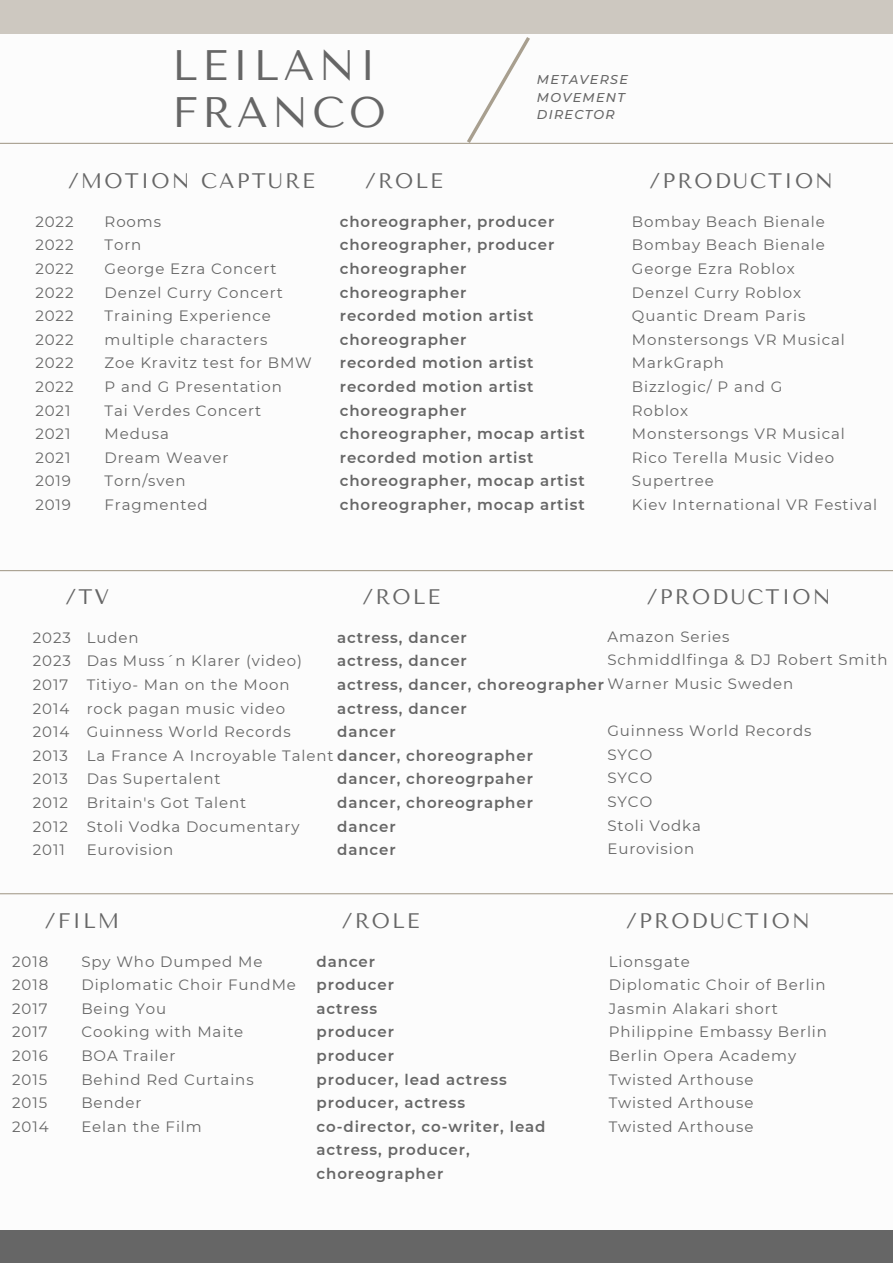
<style>
.page{position:relative;width:893px;height:1264px;background:#fff}
.page>*{position:absolute;margin:0;border:0;box-sizing:border-box;transform-origin:0 0}
.t1{font:42.45px/46.2px "Tenor Sans";letter-spacing:.1em;color:#666}
.t2{font:21px "Tenor Sans";letter-spacing:.1em;color:#666}
.t3{font:15px/23.5px "Montserrat";letter-spacing:.06em;color:#666}
.t4{font:600 15px/23.5px "Montserrat";letter-spacing:.06em;color:#666}
.t5{font:italic 500 12.75px/17.5px "Montserrat";letter-spacing:.1em;color:#666}
.s1{font-weight:400}
.s2{font-weight:600}
</style>
<div class="page">
<hr style="left:0;top:143px;width:892px;height:1px;background:#a89f8f">
<svg style="left:463px;top:33px;width:70px;height:110px"></svg>
<div style="left:0;top:1229px;width:892px;height:33px;background:#666"></div>
<div style="left:0;top:0;width:892px;height:33px;background:#cdc8c0"></div>
<hr style="left:0;top:570px;width:892px;height:1px;background:#a89f8f">
<hr style="left:0;top:893px;width:892px;height:1px;background:#a89f8f">
<h1 class="t1" style="left:172px;top:43px;width:215px">LEILANI<br>FRANCO</h1>
<p class="t5" style="left:537px;top:71px;width:93px">METAVERSE<br>MOVEMENT<br>DIRECTOR</p>
<h2 class="t2" style="left:68px;top:169px;width:248px">/MOTION CAPTURE</h2>
<h2 class="t2" style="left:365px;top:169px;width:79px">/ROLE</h2>
<p class="t4" style="left:340px;top:209px;width:246px">choreographer, producer choreographer, producer choreographer choreographer<br>recorded motion artist choreographer<br>recorded motion artist recorded motion artist choreographer choreographer, mocap artist recorded motion artist choreographer, mocap artist choreographer, mocap artist</p>
<p class="t3" style="left:35px;top:209px;width:40px">2022<br>2022<br>2022<br>2022<br>2022<br>2022<br>2022<br>2022<br>2021<br>2021<br>2021<br>2019<br>2019</p>
<p class="t3" style="left:105px;top:209px;width:209px">Rooms<br>Torn<br>George Ezra Concert<br>Denzel Curry Concert<br>Training Experience multiple characters<br>Zoe Kravitz test for BMW<br>P and G Presentation<br>Tai Verdes Concert<br>Medusa<br>Dream Weaver<br>Torn/sven<br>Fragmented</p>
<h2 class="t2" style="left:649px;top:169px;width:185px">/PRODUCTION</h2>
<p class="t3" style="left:632px;top:209px;width:247px">Bombay Beach Bienale<br>Bombay Beach Bienale<br>George Ezra Roblox<br>Denzel Curry Roblox<br>Quantic Dream Paris<br>Monstersongs VR Musical<br>MarkGraph<br>Bizzlogic/ P and G<br>Roblox<br>Monstersongs VR Musical<br>Rico Terella Music Video<br>Supertree<br>Kiev International VR Festival</p>
<h2 class="t2" style="left:65px;top:584px;width:45px">/TV</h2>
<h2 class="t2" style="left:362px;top:584px;width:79px">/ROLE</h2>
<p class="t4" style="left:337px;top:625px;width:131px">actress, dancer</p>
<p class="t4" style="left:337px;top:649px;width:131px">actress, dancer</p>
<p class="t4" style="left:337px;top:672px;width:457px">actress, dancer, choreographer <span class="s1">Warner Music Sweden</span></p>
<p class="t4" style="left:337px;top:696px;width:131px">actress, dancer</p>
<p class="t4" style="left:337px;top:720px;width:60px">dancer</p>
<p class="t3" style="left:87px;top:743px;width:447px">La France A Incroyable Talent <span class="s2">dancer, choreographer</span></p>
<p class="t4" style="left:337px;top:767px;width:197px">dancer, choreogrpaher</p>
<p class="t4" style="left:337px;top:790px;width:197px">dancer, choreographer</p>
<p class="t4" style="left:337px;top:814px;width:60px">dancer</p>
<p class="t4" style="left:337px;top:838px;width:60px">dancer</p>
<h2 class="t2" style="left:647px;top:584px;width:185px">/PRODUCTION</h2>
<p class="t3" style="left:607px;top:624px;width:281px">Amazon Series<br>Schmiddlfinga &amp; DJ Robert Smith</p>
<p class="t3" style="left:87px;top:625px;width:217px">Luden<br>Das Muss´n Klarer (video)<br>Titiyo- Man on the Moon rock pagan music video<br>Guinness World Records</p>
<p class="t3" style="left:87px;top:767px;width:214px">Das Supertalent<br>Britain's Got Talent<br>Stoli Vodka Documentary<br>Eurovision</p>
<p class="t3" style="left:33px;top:625px;width:40px">2023<br>2023<br>2017<br>2014<br>2014<br>2013<br>2013<br>2012<br>2012<br>2011</p>
<p class="t3" style="left:607px;top:719px;width:205px">Guinness World Records<br>SYCO<br>SYCO<br>SYCO<br>Stoli Vodka<br>Eurovision</p>
<h2 class="t2" style="left:45px;top:908px;width:76px">/FILM</h2>
<h2 class="t2" style="left:342px;top:908px;width:79px">/ROLE</h2>
<p class="t4" style="left:316px;top:949px;width:230px">dancer<br>producer<br>actress<br>producer<br>producer<br>producer, lead actress producer, actress co-director, co-writer, lead actress, producer, choreographer</p>
<p class="t3" style="left:81px;top:949px;width:216px">Spy Who Dumped Me<br>Diplomatic Choir FundMe<br>Being You<br>Cooking with Maite<br>BOA Trailer<br>Behind Red Curtains<br>Bender<br>Eelan the Film</p>
<p class="t3" style="left:12px;top:949px;width:38px;text-align:justify">2018<br>2018<br>2017<br>2017<br>2016<br>2015<br>2015<br>2014</p>
<h2 class="t2" style="left:626px;top:908px;width:185px">/PRODUCTION</h2>
<p class="t3" style="left:608px;top:949px;width:220px">Lionsgate<br>Diplomatic Choir of Berlin<br>Jasmin Alakari short<br>Philippine Embassy Berlin<br>Berlin Opera Academy<br>Twisted Arthouse<br>Twisted Arthouse<br>Twisted Arthouse</p>
</div>
